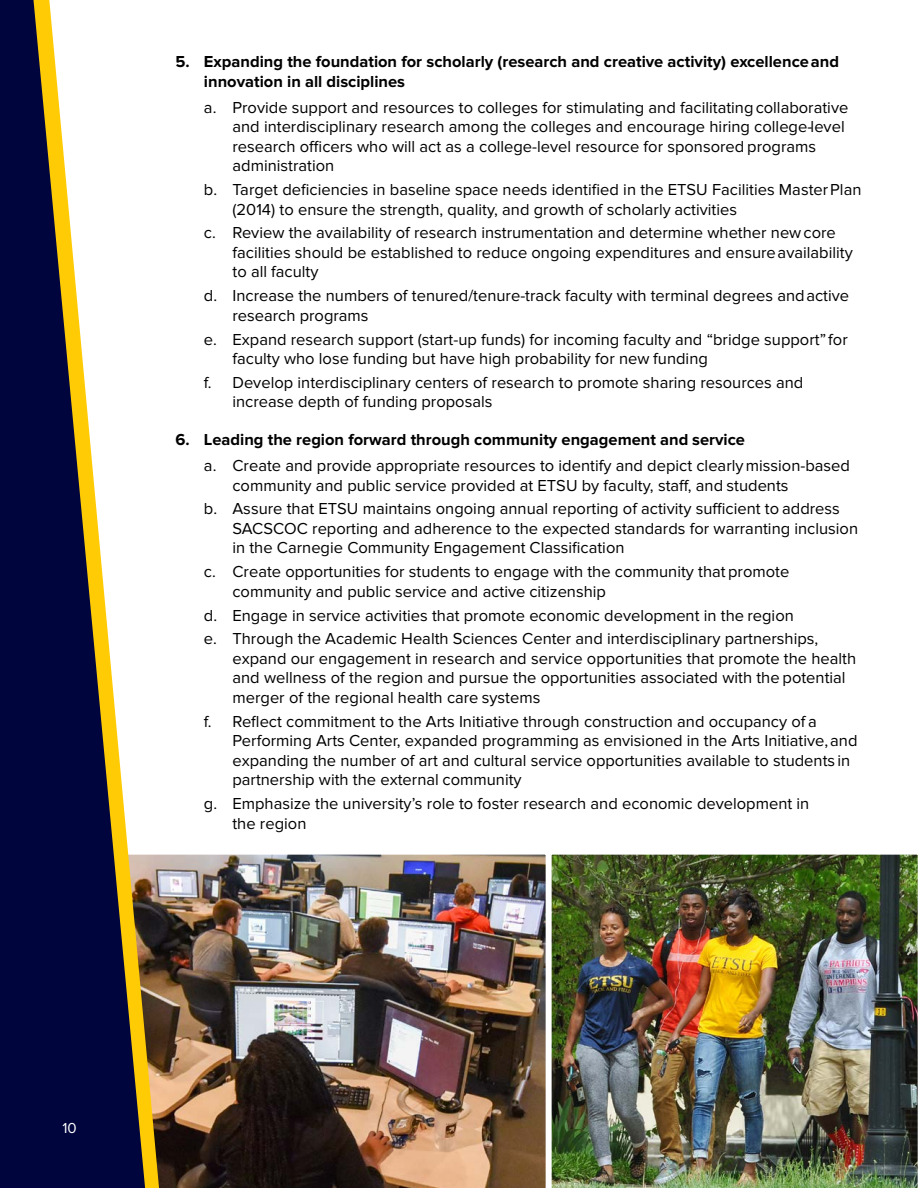
<style>
.page{position:relative;width:918px;height:1188px;background:#fff}
.page>*{position:absolute;margin:0;border:0;box-sizing:border-box;transform-origin:0 0}
.t1{font:16.5px/19.5px "Proxima Nova";color:#000}
.t2{font:700 16.5px/19.5px "Proxima Nova";color:#000}
.t3{font:15px "Proxima Nova";color:#fff}
</style>
<div class="page">
<img style="left:315px;top:854px;width:231px;height:334px">
<img style="left:551px;top:854px;width:367px;height:334px">
<img style="left:146px;top:854px;width:169px;height:334px">
<svg style="left:0;top:0;width:146px;height:1188px;fill:#00053e"></svg>
<p class="t2" style="left:204px;top:52px;width:637px;text-indent:-28px">5. Expanding the foundation for scholarly (research and creative activity) excellence and innovation in all disciplines</p>
<p class="t1" style="left:232px;top:98px;width:617px;text-indent:-28px">a. Provide support and resources to colleges for stimulating and facilitating collaborative and interdisciplinary research among the colleges and encourage hiring college-level research officers who will act as a college-level resource for sponsored programs administration</p>
<p class="t1" style="left:232px;top:180px;width:630px;text-indent:-28px">b. Target deficiencies in baseline space needs identified in the ETSU Facilities Master Plan (2014) to ensure the strength, quality, and growth of scholarly activities</p>
<p class="t1" style="left:232px;top:223px;width:622px;text-indent:-28px">c. Review the availability of research instrumentation and determine whether new core facilities should be established to reduce ongoing expenditures and ensure availability to all faculty</p>
<p class="t1" style="left:232px;top:286px;width:618px;text-indent:-28px">d. Increase the numbers of tenured/tenure-track faculty with terminal degrees and active research programs</p>
<p class="t1" style="left:232px;top:330px;width:617px;text-indent:-28px">e. Expand research support (start-up funds) for incoming faculty and “bridge support” for faculty who lose funding but have high probability for new funding</p>
<p class="t1" style="left:232px;top:373px;width:572px;text-indent:-28px">f. Develop interdisciplinary centers of research to promote sharing resources and increase depth of funding proposals</p>
<p class="t2" style="left:175px;top:430px;width:571px">6. Leading the region forward through community engagement and service</p>
<p class="t1" style="left:232px;top:456px;width:619px;text-indent:-28px">a. Create and provide appropriate resources to identify and depict clearly mission-based community and public service provided at ETSU by faculty, staff, and students</p>
<p class="t1" style="left:232px;top:499px;width:627px;text-indent:-28px">b. Assure that ETSU maintains ongoing annual reporting of activity sufficient to address<br>SACSCOC reporting and adherence to the expected standards for warranting inclusion in the Carnegie Community Engagement Classification</p>
<p class="t1" style="left:232px;top:562px;width:558px;text-indent:-28px">c. Create opportunities for students to engage with the community that promote community and public service and active citizenship</p>
<p class="t1" style="left:204px;top:603px;width:616px;line-height:23.9px">d. Engage in service activities that promote economic development in the region<br>e. Through the Academic Health Sciences Center and interdisciplinary partnerships,</p>
<p class="t1" style="left:232px;top:649px;width:625px">expand our engagement in research and service opportunities that promote the health and wellness of the region and pursue the opportunities associated with the potential merger of the regional health care systems</p>
<p class="t1" style="left:232px;top:712px;width:627px;text-indent:-28px">f. Reflect commitment to the Arts Initiative through construction and occupancy of a Performing Arts Center, expanded programming as envisioned in the Arts Initiative, and expanding the number of art and cultural service opportunities available to students in partnership with the external community</p>
<p class="t1" style="left:232px;top:794px;width:578px;text-indent:-28px">g. Emphasize the university’s role to foster research and economic development in the region</p>
<p class="t3" style="left:63px;top:1120px;width:16px">10</p>
</div>
